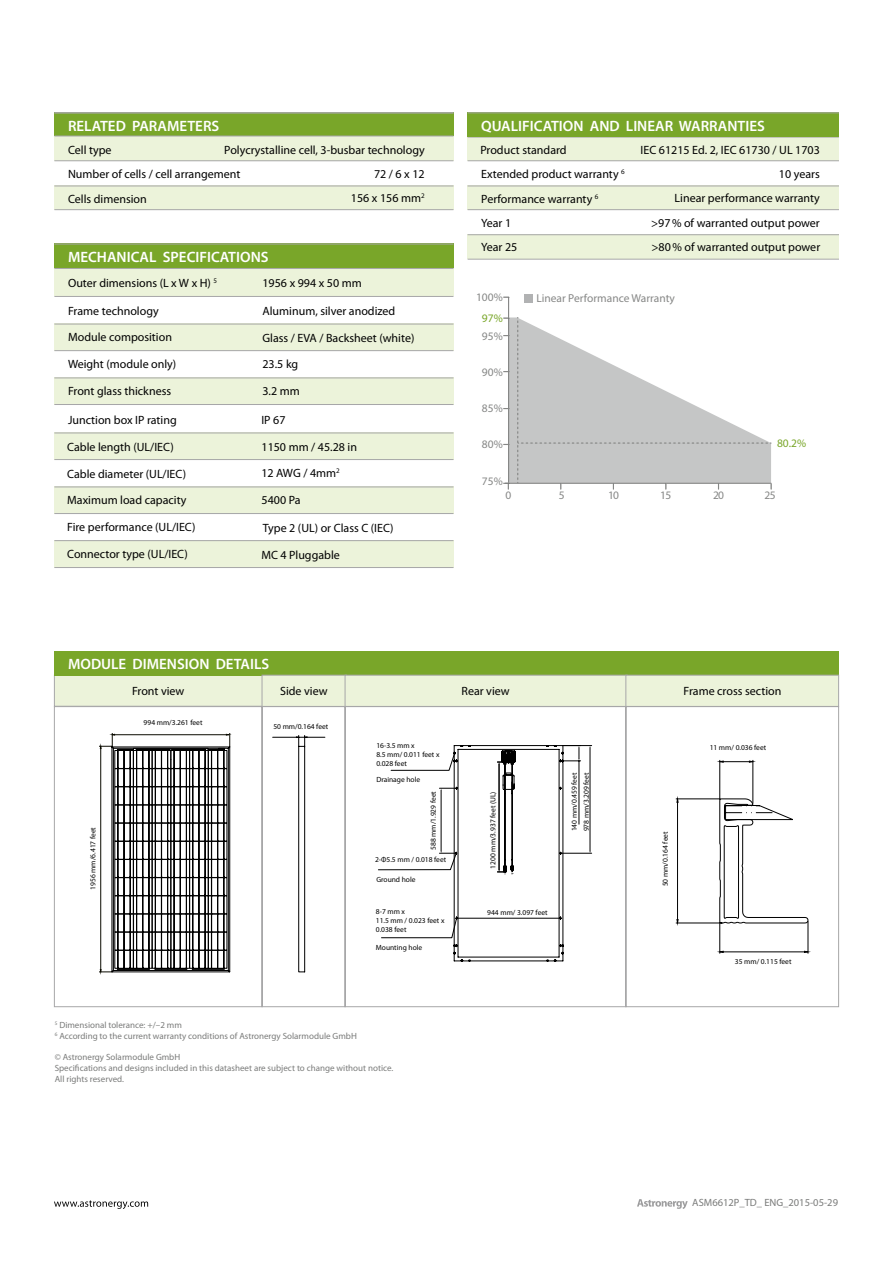
<style>
.page{position:relative;width:893px;height:1263px;background:#fff}
.page>*{position:absolute;margin:0;border:0;box-sizing:border-box;transform-origin:0 0}
.t1{font:600 15px "Myriad Pro";color:#fff}
.t2{font:12px/24.3px "Myriad Pro";color:#000;text-align:right}
.t3{font:11.4px "Myriad Pro";color:#868786}
.t4{font:11.4px "Myriad Pro";color:#79a629}
.t5{font:10.5px "Myriad Pro";color:#7a7b7a}
.t6{font:9px/10.8px "Myriad Pro";color:#7a7b7a}
.t7{font:7.5px/9px "Myriad Pro";color:#000}
</style>
<div class="page">
<div style="left:54px;top:112px;width:399px;height:25px;background:#79a629"></div>
<svg style="left:54px;top:1200px;width:94px;height:9px"></svg>
<div style="left:54px;top:675px;width:779px;height:32px;background:#ecf3da;border:1px solid #a7a7a8"></div>
<div style="left:54px;top:137px;width:399px;height:24px;background:#ecf3da"></div>
<div style="left:468px;top:137px;width:371px;height:24px;background:#ecf3da"></div>
<div style="left:54px;top:186px;width:399px;height:24px;background:#ecf3da"></div>
<div style="left:468px;top:186px;width:371px;height:24px;background:#ecf3da"></div>
<div style="left:468px;top:234px;width:371px;height:25px;background:#ecf3da"></div>
<div style="left:54px;top:433px;width:400px;height:27px;background:#ecf3da"></div>
<div style="left:54px;top:540px;width:400px;height:28px;background:#ecf3da"></div>
<div style="left:54px;top:487px;width:400px;height:27px;background:#ecf3da"></div>
<div style="left:54px;top:378px;width:400px;height:27px;background:#ecf3da"></div>
<div style="left:54px;top:324px;width:400px;height:27px;background:#ecf3da"></div>
<div style="left:54px;top:269px;width:400px;height:27px;background:#ecf3da"></div>
<hr style="left:54px;top:136px;width:399px;height:1px;background:#a7a7a8">
<hr style="left:468px;top:137px;width:371px;height:1px;background:#a7a7a8">
<div style="left:468px;top:112px;width:371px;height:25px;background:#79a629"></div>
<hr style="left:468px;top:112px;width:371px;height:1px;background:#a7a7a8">
<div style="left:54px;top:244px;width:399px;height:24px;background:#79a629"></div>
<hr style="left:54px;top:244px;width:399px;height:1px;background:#a7a7a8">
<div style="left:54px;top:651px;width:785px;height:25px;background:#79a629"></div>
<div style="left:262px;top:675px;width:85px;height:32px;background:#ecf3da;border:1px solid #a7a7a8"></div>
<div style="left:345px;top:675px;width:283px;height:32px;background:#ecf3da;border:1px solid #a7a7a8"></div>
<div style="left:625px;top:675px;width:214px;height:32px;background:#ecf3da;border:1px solid #a7a7a8"></div>
<svg style="left:54px;top:706px;width:785px;height:301px"></svg>
<hr style="left:54px;top:112px;width:399px;height:1px;background:#a7a7a8">
<hr style="left:54px;top:160px;width:399px;height:1px;background:#a7a7a8">
<hr style="left:54px;top:209px;width:399px;height:1px;background:#a7a7a8">
<hr style="left:468px;top:209px;width:371px;height:1px;background:#a7a7a8">
<hr style="left:468px;top:259px;width:371px;height:1px;background:#a7a7a8">
<hr style="left:54px;top:186px;width:399px;height:1px;background:#a7a7a8">
<hr style="left:468px;top:186px;width:371px;height:1px;background:#a7a7a8">
<hr style="left:468px;top:160px;width:371px;height:1px;background:#a7a7a8">
<hr style="left:468px;top:234px;width:371px;height:1px;background:#a7a7a8">
<hr style="left:54px;top:268px;width:399px;height:1px;background:#a7a7a8">
<hr style="left:54px;top:296px;width:399px;height:1px;background:#a7a7a8">
<hr style="left:54px;top:324px;width:399px;height:1px;background:#a7a7a8">
<hr style="left:54px;top:350px;width:399px;height:1px;background:#a7a7a8">
<hr style="left:54px;top:404px;width:399px;height:1px;background:#a7a7a8">
<hr style="left:54px;top:459px;width:399px;height:1px;background:#a7a7a8">
<hr style="left:54px;top:513px;width:399px;height:1px;background:#a7a7a8">
<hr style="left:54px;top:567px;width:399px;height:1px;background:#a7a7a8">
<hr style="left:54px;top:540px;width:399px;height:1px;background:#a7a7a8">
<hr style="left:54px;top:487px;width:399px;height:1px;background:#a7a7a8">
<hr style="left:54px;top:433px;width:399px;height:1px;background:#a7a7a8">
<hr style="left:54px;top:378px;width:399px;height:1px;background:#a7a7a8">
<svg style="left:637px;top:1199px;width:51px;height:10px"></svg>
<div style="left:525px;top:294px;width:8px;height:8px;background:#b1b2b3"></div>
<hr style="left:508px;top:297px;width:1px;height:186px;background:#868786">
<svg style="left:503px;top:317px;width:269px;height:172px"></svg>
<p class="t1" style="left:68px;top:116px;width:153px">RELATED PARAMETERS</p>
<p class="t2" style="left:68px;top:137px;width:45px">Cell type</p>
<p class="t2" style="left:68px;top:186px;width:80px">Cells dimension</p>
<p class="t2" style="left:224px;top:137px;width:202px">Polycrystalline cell, 3-busbar technology<br>72 / 6 x 12<br>156 x 156 mm<sup>2</sup></p>
<p class="t2" style="left:68px;top:162px;width:174px">Number of cells / cell arrangement</p>
<p class="t1" style="left:68px;top:247px;width:202px">MECHANICAL SPECIFICATIONS</p>
<p class="t2" style="left:68px;top:271px;width:151px">Outer dimensions (L x W x H) <sup>5</sup></p>
<p class="t2" style="left:262px;top:271px;width:101px">1956 x 994 x 50 mm</p>
<p class="t2" style="left:68px;top:298px;width:92px">Frame technology</p>
<p class="t2" style="left:68px;top:325px;width:105px">Module composition</p>
<p class="t2" style="left:68px;top:352px;width:110px">Weight (module only)</p>
<p class="t2" style="left:68px;top:379px;width:105px">Front glass thickness</p>
<p class="t2" style="left:68px;top:407px;width:110px">Junction box IP rating</p>
<p class="t2" style="left:67px;top:435px;width:108px">Cable length (UL/IEC)</p>
<p class="t2" style="left:67px;top:461px;width:120px">Cable diameter (UL/IEC)</p>
<p class="t2" style="left:67px;top:488px;width:121px">Maximum load capacity</p>
<p class="t2" style="left:67px;top:515px;width:130px">Fire performance (UL/IEC)</p>
<p class="t2" style="left:67px;top:542px;width:122px">Connector type (UL/IEC)</p>
<p class="t2" style="left:262px;top:298px;width:134px">Aluminum, silver anodized</p>
<p class="t2" style="left:262px;top:325px;width:153px">Glass / EVA / Backsheet (white)</p>
<p class="t2" style="left:262px;top:352px;width:37px">23.5 kg</p>
<p class="t2" style="left:262px;top:379px;width:39px">3.2 mm</p>
<p class="t2" style="left:261px;top:407px;width:26px">IP 67</p>
<p class="t2" style="left:261px;top:434px;width:97px;line-height:26px;text-align:left">1150 mm / 45.28 in<br>12 AWG / 4mm<sup>2</sup></p>
<p class="t2" style="left:262px;top:488px;width:41px">5400 Pa</p>
<p class="t2" style="left:263px;top:516px;width:132px">Type 2 (UL) or Class C (IEC)</p>
<p class="t2" style="left:261px;top:543px;width:80px">MC 4 Pluggable</p>
<p class="t1" style="left:68px;top:655px;width:203px">MODULE DIMENSION DETAILS</p>
<p class="t1" style="left:481px;top:116px;width:285px">QUALIFICATION AND LINEAR WARRANTIES</p>
<p class="t2" style="left:481px;top:162px;width:145px">Extended product warranty <sup>6</sup></p>
<p class="t2" style="left:480px;top:137px;width:88px">Product standard</p>
<p class="t2" style="left:641px;top:137px;width:181px">IEC 61215 Ed. 2, IEC 61730 / UL 1703<br>10 years<br>Linear performance warranty<br>&gt;97% of warranted output power &gt;80% of warranted output power</p>
<p class="t2" style="left:481px;top:186px;width:119px;text-align:left">Performance warranty <sup>6<br></sup>Year 1<br>Year 25</p>
<p class="t3" style="left:476px;top:290px;width:28px">100%</p>
<p class="t4" style="left:482px;top:311px;width:22px">97%</p>
<p class="t3" style="left:482px;top:329px;width:22px">95%</p>
<p class="t3" style="left:482px;top:365px;width:22px">90%</p>
<p class="t3" style="left:482px;top:401px;width:22px">85%</p>
<p class="t3" style="left:482px;top:437px;width:22px">80%</p>
<p class="t4" style="left:777px;top:436px;width:31px">80.2%</p>
<p class="t3" style="left:536px;top:291px;width:140px">Linear Performance Warranty</p>
<p class="t3" style="left:482px;top:474px;width:22px">75%</p>
<p class="t3" style="left:506px;top:488px;width:7px">0</p>
<p class="t3" style="left:559px;top:488px;width:7px">5</p>
<p class="t3" style="left:608px;top:488px;width:13px">10</p>
<p class="t3" style="left:660px;top:488px;width:13px">15</p>
<p class="t3" style="left:713px;top:488px;width:13px">20</p>
<p class="t3" style="left:764px;top:488px;width:13px">25</p>
<p class="t2" style="left:132px;top:679px;width:54px">Front view</p>
<p class="t7" style="left:144px;top:718px;width:60px">994 mm/3.261 feet</p>
<p class="t7" style="left:88px;top:890px;width:64px;rotate:-90deg">1956 mm/6.417 feet</p>
<p class="t2" style="left:280px;top:679px;width:49px">Side view</p>
<p class="t2" style="left:461px;top:679px;width:50px">Rear view</p>
<p class="t2" style="left:683px;top:679px;width:99px">Frame cross section</p>
<p class="t7" style="left:273px;top:722px;width:56px">50 mm/0.164 feet</p>
<p class="t7" style="left:376px;top:741px;width:65px">16-3.5 mm x<br>8.5 mm/ 0.011 feet x<br>0.028 feet</p>
<p class="t7" style="left:376px;top:775px;width:45px">Drainage hole</p>
<p class="t7" style="left:429px;top:850px;width:60px;rotate:-90deg">588 mm/1.929 feet</p>
<p class="t7" style="left:375px;top:855px;width:73px">2-Φ5.5 mm / 0.018 feet</p>
<p class="t7" style="left:376px;top:875px;width:41px">Ground hole</p>
<p class="t7" style="left:376px;top:907px;width:70px">8-7 mm x<br>11.5 mm / 0.023 feet x<br>0.038 feet</p>
<p class="t7" style="left:376px;top:943px;width:48px">Mounting hole</p>
<p class="t7" style="left:488px;top:869px;width:78px;rotate:-90deg">1200 mm/3.937 feet (UL)</p>
<p class="t7" style="left:487px;top:908px;width:62px">944 mm/ 3.097 feet</p>
<p class="t7" style="left:568px;top:831px;width:60px;line-height:12px;rotate:-90deg">140 mm/0.459 feet<br>978 mm/3.209 feet</p>
<p class="t7" style="left:661px;top:886px;width:56px;rotate:-90deg">50 mm/0.164 feet</p>
<p class="t7" style="left:710px;top:743px;width:58px">11 mm/ 0.036 feet</p>
<p class="t7" style="left:735px;top:956px;width:58px">35 mm/ 0.115 feet</p>
<p class="t6" style="left:55px;top:1019px;width:304px"><sup>5</sup> Dimensional tolerance: +/–2 mm<br><sup>6</sup> According to the current warranty conditions of Astronergy Solarmodule GmbH</p>
<p class="t6" style="left:55px;top:1051px;width:340px">© Astronergy Solarmodule GmbH<br>Specifications and designs included in this datasheet are subject to change without notice.<br>All rights reserved.</p>
<p class="t5" style="left:692px;top:1196px;width:147px">ASM6612P_TD_ ENG_2015-05-29</p>
</div>
